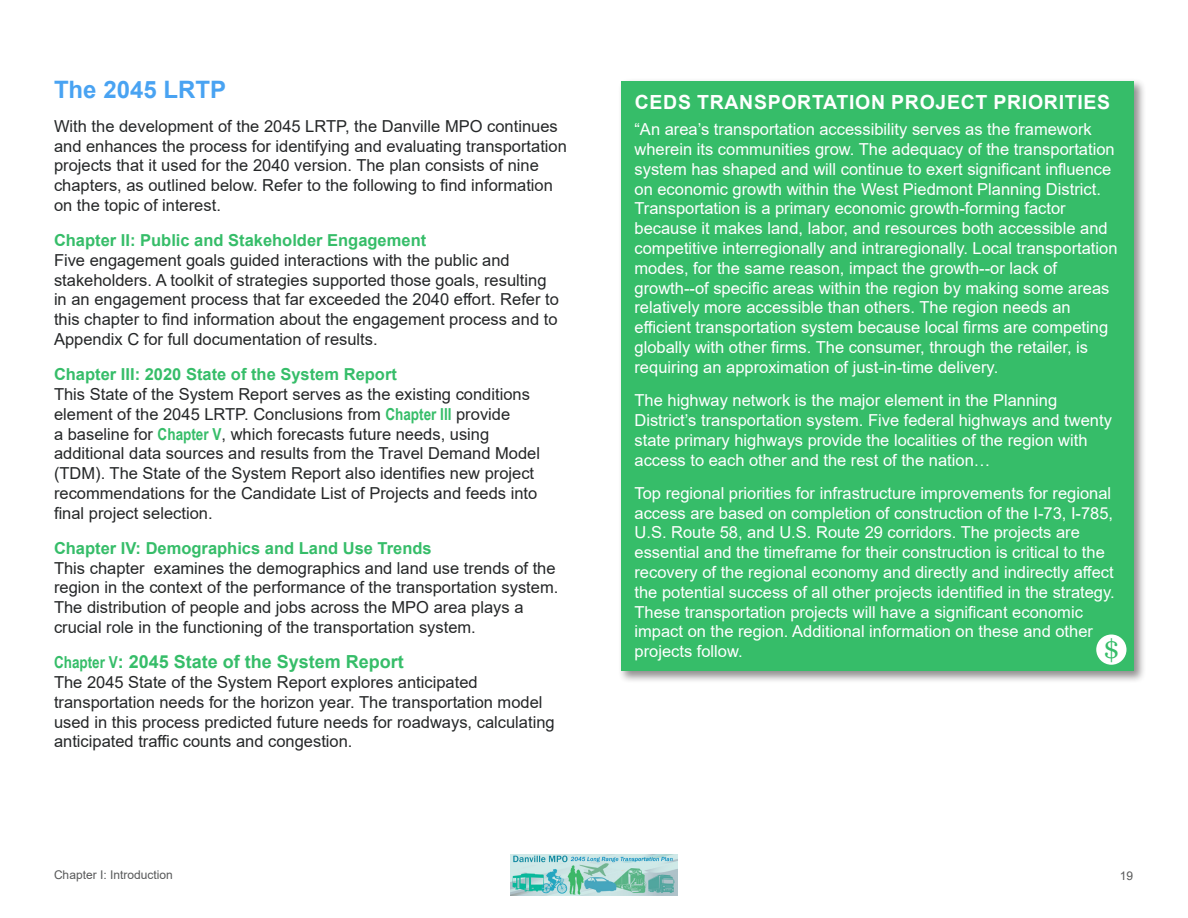
<style>
.page{position:relative;width:1188px;height:918px;background:#fff}
.page>*{position:absolute;margin:0;border:0;box-sizing:border-box;transform-origin:0 0}
.Insert_Body_text{font:27px "Georgia";color:#36bd69}
.Header_1{font:700 24px "Arial";color:#49a3f2}
.Insert_Title{font:700 19.5px "Arial";letter-spacing:.035em;color:#fff}
.Header_2{font:700 18px "Arial";color:#36bd69}
.Insert_Body_text-2{font:16.5px/19.8px "Arial";color:#fff}
.Body_text{font:16.5px/19.8px "Arial";color:#252728}
.Body_text_no_GREP{font:16.5px/19.8px "Arial";color:#252728}
.Header_2-2{font:700 16.5px "Arial";color:#36bd69}
.t1{font:12px "Arial";color:#575859}
.s1{font-family:"Arial Narrow";font-weight:700;color:#36bd69}
.s2{font-family:"Arial Narrow";font-size:16.5px}
</style>
<div class="page">
<img style="left:511px;top:855px;width:166px;height:41px">
<div style="left:618px;top:78px;width:529px;height:605px;background:#231f20;opacity:.5"></div>
<div style="left:621px;top:81px;width:513px;height:590px;background:#36bd69"></div>
<div style="left:1096px;top:635px;width:30px;height:30px;background:#fff;border-radius:50%"></div>
<p class="Header_1" style="left:54px;top:73px;width:174px">The 2045 LRTP</p>
<p class="Body_text" style="left:54px;top:116px;width:514px">With the development of the 2045 LRTP, the Danville MPO continues and enhances the process for identifying and evaluating transportation projects that it used for the 2040 version. The plan consists of nine chapters, as outlined below. Refer to the following to find information on the topic of interest.</p>
<p class="Header_2-2" style="left:54px;top:229px;width:374px">Chapter II: Public and Stakeholder Engagement</p>
<p class="Body_text_no_GREP" style="left:54px;top:250px;width:507px">Five engagement goals guided interactions with the public and stakeholders. A toolkit of strategies supported those goals, resulting in an engagement process that far exceeded the 2040 effort. Refer to this chapter to find information about the engagement process and to Appendix C for full documentation of results.</p>
<p class="Header_2-2" style="left:54px;top:363px;width:344px">Chapter III: 2020 State of the System Report</p>
<p class="Body_text" style="left:54px;top:384px;width:488px">This State of the System Report serves as the existing conditions element of the 2045 LRTP. Conclusions from <span class="s1">Chapter III</span> provide<br>a baseline for <span class="s1">Chapter V</span>, which forecasts future needs, using additional data sources and results from the Travel Demand Model (TDM). The State of the System Report also identifies new project recommendations for the Candidate List of Projects and feeds into final project selection.</p>
<p class="Header_2-2" style="left:54px;top:536px;width:379px">Chapter IV: Demographics and Land Use Trends</p>
<p class="Body_text" style="left:54px;top:558px;width:506px">This chapter examines the demographics and land use trends of the region in the context of the performance of the transportation system.<br>The distribution of people and jobs across the MPO area plays a crucial role in the functioning of the transportation system.</p>
<p class="Header_2" style="left:54px;top:649px;width:351px"><span class="s2">Chapter V</span>: 2045 State of the System Report</p>
<p class="Body_text" style="left:54px;top:672px;width:502px">The 2045 State of the System Report explores anticipated transportation needs for the horizon year. The transportation model used in this process predicted future needs for roadways, calculating anticipated traffic counts and congestion.</p>
<p class="Insert_Title" style="left:635px;top:88px;width:477px">CEDS TRANSPORTATION PROJECT PRIORITIES</p>
<p class="Insert_Body_text-2" style="left:634px;top:119px;width:485px">“An area’s transportation accessibility serves as the framework wherein its communities grow. The adequacy of the transportation system has shaped and will continue to exert significant influence on economic growth within the West Piedmont Planning District.<br>Transportation is a primary economic growth-forming factor because it makes land, labor, and resources both accessible and competitive interregionally and intraregionally. Local transportation modes, for the same reason, impact the growth--or lack of growth--of specific areas within the region by making some areas relatively more accessible than others. The region needs an efficient transportation system because local firms are competing globally with other firms. The consumer, through the retailer, is requiring an approximation of just-in-time delivery.</p>
<p class="Insert_Body_text-2" style="left:634px;top:390px;width:479px">The highway network is the major element in the Planning District’s transportation system. Five federal highways and twenty state primary highways provide the localities of the region with access to each other and the rest of the nation…</p>
<p class="Insert_Body_text-2" style="left:634px;top:483px;width:482px">Top regional priorities for infrastructure improvements for regional access are based on completion of construction of the I-73, I-785, U.S. Route 58, and U.S. Route 29 corridors. The projects are essential and the timeframe for their construction is critical to the recovery of the regional economy and directly and indirectly affect the potential success of all other projects identified in the strategy.<br>These transportation projects will have a significant economic impact on the region. Additional information on these and other projects follow.</p>
<p class="Insert_Body_text" style="left:1103px;top:632px;width:18px">$</p>
<p class="t1" style="left:54px;top:867px;width:120px">Chapter I: Introduction</p>
<p class="t1" style="left:1120px;top:867px;width:15px">19</p>
</div>
